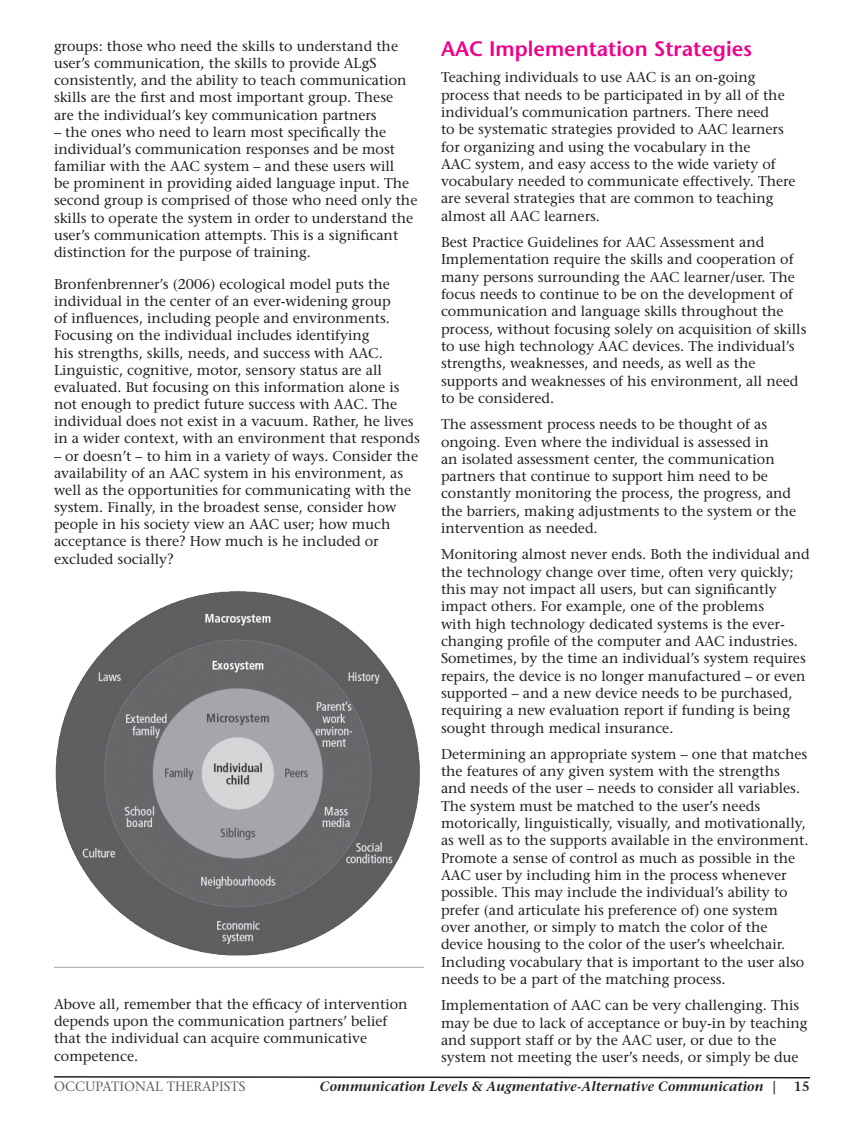
<style>
.page{position:relative;width:864px;height:1134px;background:#fff}
.page>*{position:absolute;margin:0;border:0;box-sizing:border-box;transform-origin:0 0}
.t1{font:600 21px "Stone Sans Std";color:#ed028c}
.t2{font:500 14.25px/17.2px "Stone Serif Std";color:#231f20}
.t3{font:italic 600 13.5px "Stone Serif Std";color:#231f20}
.t4{font:500 13.5px "Stone Serif Std";color:#636366}
.t5{font:600 13.5px "Stone Serif Std";color:#231f20}
.s1{font-style:normal}
</style>
<div class="page">
<svg style="left:54px;top:1076px;width:756px;height:3px"></svg>
<img style="left:54px;top:591px;width:369px;height:377px">
<p class="t2" style="left:54px;top:38px;width:354px">groups: those who need the skills to understand the user’s communication, the skills to provide ALgS consistently, and the ability to teach communication skills are the first and most important group. These are the individual’s key communication partners</p>
<p class="t2" style="left:54px;top:123px;width:365px">– the ones who need to learn most specifically the individual’s communication responses and be most familiar with the AAC system – and these users will<br>be prominent in providing aided language input. The second group is comprised of those who need only the skills to operate the system in order to understand the user’s communication attempts. This is a significant distinction for the purpose of training.</p>
<p class="t2" style="left:54px;top:276px;width:367px">Bronfenbrenner’s (2006) ecological model puts the individual in the center of an ever-widening group<br>of influences, including people and environments.<br>Focusing on the individual includes identifying<br>his strengths, skills, needs, and success with AAC.<br>Linguistic, cognitive, motor, sensory status are all evaluated. But focusing on this information alone is not enough to predict future success with AAC. The individual does not exist in a vacuum. Rather, he lives in a wider context, with an environment that responds</p>
<p class="t2" style="left:54px;top:447px;width:366px">– or doesn’t – to him in a variety of ways. Consider the availability of an AAC system in his environment, as well as the opportunities for communicating with the system. Finally, in the broadest sense, consider how people in his society view an AAC user; how much acceptance is there? How much is he included or excluded socially?</p>
<p class="t2" style="left:54px;top:996px;width:355px">Above all, remember that the efficacy of intervention depends upon the communication partners’ belief that the individual can acquire communicative competence.</p>
<h1 class="t1" style="left:441px;top:36px;width:313px">AAC Implementation Strategies</h1>
<p class="t2" style="left:441px;top:69px;width:356px">Teaching individuals to use AAC is an on-going process that needs to be participated in by all of the individual’s communication partners. There need<br>to be systematic strategies provided to AAC learners for organizing and using the vocabulary in the<br>AAC system, and easy access to the wide variety of vocabulary needed to communicate effectively. There are several strategies that are common to teaching almost all AAC learners.</p>
<p class="t2" style="left:441px;top:234px;width:367px">Best Practice Guidelines for AAC Assessment and Implementation require the skills and cooperation of many persons surrounding the AAC learner/user. The focus needs to continue to be on the development of communication and language skills throughout the process, without focusing solely on acquisition of skills to use high technology AAC devices. The individual’s strengths, weaknesses, and needs, as well as the supports and weaknesses of his environment, all need to be considered.</p>
<p class="t2" style="left:441px;top:416px;width:357px">The assessment process needs to be thought of as ongoing. Even where the individual is assessed in<br>an isolated assessment center, the communication partners that continue to support him need to be constantly monitoring the process, the progress, and the barriers, making adjustments to the system or the intervention as needed.</p>
<p class="t2" style="left:441px;top:546px;width:370px">Monitoring almost never ends. Both the individual and the technology change over time, often very quickly; this may not impact all users, but can significantly impact others. For example, one of the problems<br>with high technology dedicated systems is the ever&shy;changing profile of the computer and AAC industries.<br>Sometimes, by the time an individual’s system requires repairs, the device is no longer manufactured – or even supported – and a new device needs to be purchased, requiring a new evaluation report if funding is being sought through medical insurance.</p>
<p class="t2" style="left:441px;top:745px;width:369px">Determining an appropriate system – one that matches the features of any given system with the strengths and needs of the user – needs to consider all variables.<br>The system must be matched to the user’s needs motorically, linguistically, visually, and motivationally, as well as to the supports available in the environment.<br>Promote a sense of control as much as possible in the AAC user by including him in the process whenever possible. This may include the individual’s ability to prefer (and articulate his preference of) one system over another, or simply to match the color of the device housing to the color of the user’s wheelchair.<br>Including vocabulary that is important to the user also needs to be a part of the matching process.</p>
<p class="t2" style="left:441px;top:997px;width:368px">Implementation of AAC can be very challenging. This may be due to lack of acceptance or buy-in by teaching and support staff or by the AAC user, or due to the system not meeting the user’s needs, or simply be due</p>
<p class="t4" style="left:54px;top:1078px;width:193px">OCCUPATIONAL THERAPISTS</p>
<p class="t3" style="left:320px;top:1078px;width:458px">Communication Levels &amp; Augmentative-Alternative Communication <span class="s1">|</span></p>
<p class="t5" style="left:794px;top:1078px;width:18px">15</p>
</div>
